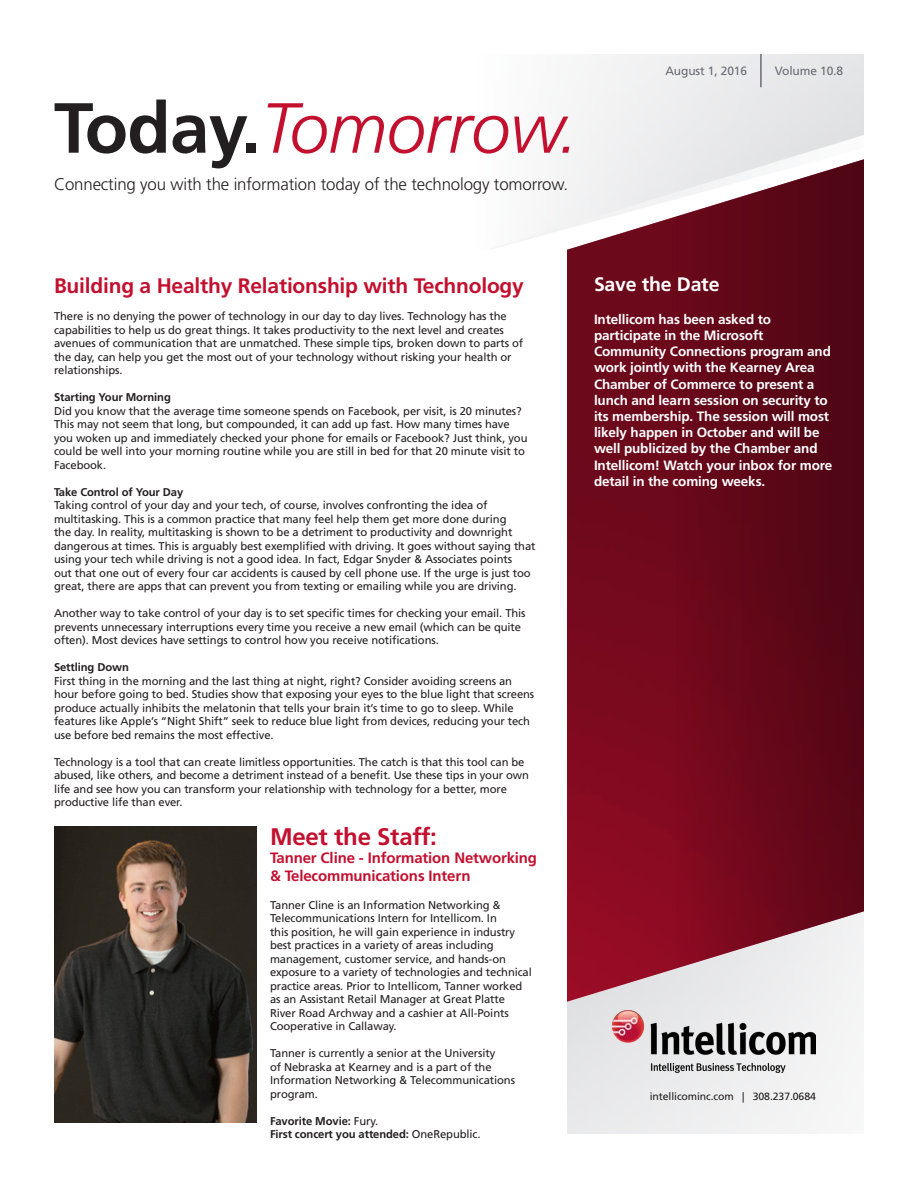
<style>
.page{position:relative;width:918px;height:1188px;background:#fff}
.page>*{position:absolute;margin:0;border:0;box-sizing:border-box;transform-origin:0 0}
.t1{font:italic 300 70.8px "Frutiger LT Std";letter-spacing:-.01em;color:#c3102f}
.t2{font:700 24px "Frutiger LT Std";letter-spacing:-.01em;color:#c3102f}
.t3{font:700 21px "Frutiger LT Std";letter-spacing:-.01em;color:#c3102f}
.t4{font:700 19.5px "Frutiger LT Std";letter-spacing:-.01em;color:#fff}
.t5{font:300 16.8px "Frutiger LT Std";letter-spacing:-.01em;color:#231f20}
.t6{font:700 15px/18px "Frutiger LT Std";letter-spacing:-.01em;color:#c3102f}
.t7{font:700 13.5px/16.2px "Frutiger LT Std";letter-spacing:-.01em;color:#fff}
.t8{font:12px "Frutiger LT Std";letter-spacing:-.01em;color:#696b73}
.t9{font:11.25px/13.5px "Frutiger LT Std";letter-spacing:-.01em;color:#231f20}
.t10{font:700 11.25px "Frutiger LT Std";letter-spacing:-.01em;color:#231f20}
.t11{font:10.5px "Frutiger LT Std";letter-spacing:-.01em;color:#231f20}
.s1{font-weight:700;font-style:normal;color:#231f20}
.s2{font-weight:400}
</style>
<div class="page">
<svg style="left:567px;top:1002px;width:297px;height:132px"></svg>
<svg style="left:572px;top:54px;width:292px;height:81px"></svg>
<svg style="left:567px;top:250px;width:297px;height:752px;background:#731527"></svg>
<svg style="left:492px;top:135px;width:372px;height:115px"></svg>
<hr style="left:760px;top:54px;width:2px;height:33px;background:#696b73">
<img style="left:613px;top:1011px;width:202px;height:61px">
<img style="left:54px;top:826px;width:202px;height:297px">
<h1 class="t1" style="left:54px;top:88px;width:526px"><span class="s1">Today.</span>Tomorrow.</h1>
<h3 class="t5" style="left:54px;top:175px;width:516px">Connecting you with the information today of the technology tomorrow.</h3>
<p class="t8" style="left:665px;top:64px;width:83px">August 1, 2016</p>
<p class="t8" style="left:775px;top:64px;width:70px">Volume 10.8</p>
<p class="t3" style="left:54px;top:273px;width:471px">Building a Healthy Relationship with Technology</p>
<p class="t9" style="left:54px;top:310px;width:471px">There is no denying the power of technology in our day to day lives. Technology has the capabilities to help us do great things. It takes productivity to the next level and creates avenues of communication that are unmatched. These simple tips, broken down to parts of the day, can help you get the most out of your technology without risking your health or relationships.</p>
<p class="t10" style="left:54px;top:391px;width:118px">Starting Your Morning</p>
<p class="t9" style="left:54px;top:404px;width:475px">Did you know that the average time someone spends on Facebook, per visit, is 20 minutes?<br>This may not seem that long, but compounded, it can add up fast. How many times have you woken up and immediately checked your phone for emails or Facebook? Just think, you could be well into your morning routine while you are still in bed for that 20 minute visit to Facebook.</p>
<p class="t10" style="left:54px;top:485px;width:131px">Take Control of Your Day</p>
<p class="t9" style="left:54px;top:499px;width:483px">Taking control of your day and your tech, of course, involves confronting the idea of multitasking. This is a common practice that many feel help them get more done during<br>the day. In reality, multitasking is shown to be a detriment to productivity and downright dangerous at times. This is arguably best exemplified with driving. It goes without saying that using your tech while driving is not a good idea. In fact, Edgar Snyder &amp; Associates points<br>out that one out of every four car accidents is caused by cell phone use. If the urge is just too great, there are apps that can prevent you from texting or emailing while you are driving.</p>
<p class="t9" style="left:54px;top:607px;width:473px">Another way to take control of your day is to set specific times for checking your email. This prevents unnecessary interruptions every time you receive a new email (which can be quite often). Most devices have settings to control how you receive notifications.</p>
<p class="t10" style="left:54px;top:661px;width:76px">Settling Down</p>
<p class="t9" style="left:54px;top:674px;width:482px">First thing in the morning and the last thing at night, right? Consider avoiding screens an hour before going to bed. Studies show that exposing your eyes to the blue light that screens produce actually inhibits the melatonin that tells your brain it’s time to go to sleep. While features like Apple’s “Night Shift” seek to reduce blue light from devices, reducing your tech use before bed remains the most effective.</p>
<p class="t9" style="left:54px;top:755px;width:477px">Technology is a tool that can create limitless opportunities. The catch is that this tool can be abused, like others, and become a detriment instead of a benefit. Use these tips in your own life and see how you can transform your relationship with technology for a better, more productive life than ever.</p>
<p class="t2" style="left:270px;top:823px;width:168px">Meet the Staff:</p>
<p class="t6" style="left:270px;top:849px;width:269px">Tanner Cline - Information Networking &amp; Telecommunications Intern</p>
<p class="t9" style="left:270px;top:898px;width:263px">Tanner Cline is an Information Networking &amp; Telecommunications Intern for Intellicom. In<br>this position, he will gain experience in industry best practices in a variety of areas including management, customer service, and hands-on exposure to a variety of technologies and technical practice areas. Prior to Intellicom, Tanner worked as an Assistant Retail Manager at Great Platte River Road Archway and a cashier at All-Points Cooperative in Callaway.</p>
<p class="t9" style="left:270px;top:1047px;width:247px">Tanner is currently a senior at the University<br>of Nebraska at Kearney and is a part of the Information Networking &amp; Telecommunications program.</p>
<p class="t10" style="left:270px;top:1114px;width:110px">Favorite Movie: <span class="s2">Fury.</span></p>
<p class="t10" style="left:270px;top:1128px;width:212px">First concert you attended: <span class="s2">OneRepublic.</span></p>
<p class="t4" style="left:594px;top:273px;width:127px">Save the Date</p>
<p class="t7" style="left:594px;top:311px;width:240px">Intellicom has been asked to participate in the Microsoft Community Connections program and work jointly with the Kearney Area Chamber of Commerce to present a lunch and learn session on security to its membership. The session will most likely happen in October and will be well publicized by the Chamber and Intellicom! Watch your inbox for more detail in the coming weeks.</p>
<p class="t11" style="left:650px;top:1090px;width:168px">intellicominc.com | 308.237.0684</p>
</div>
